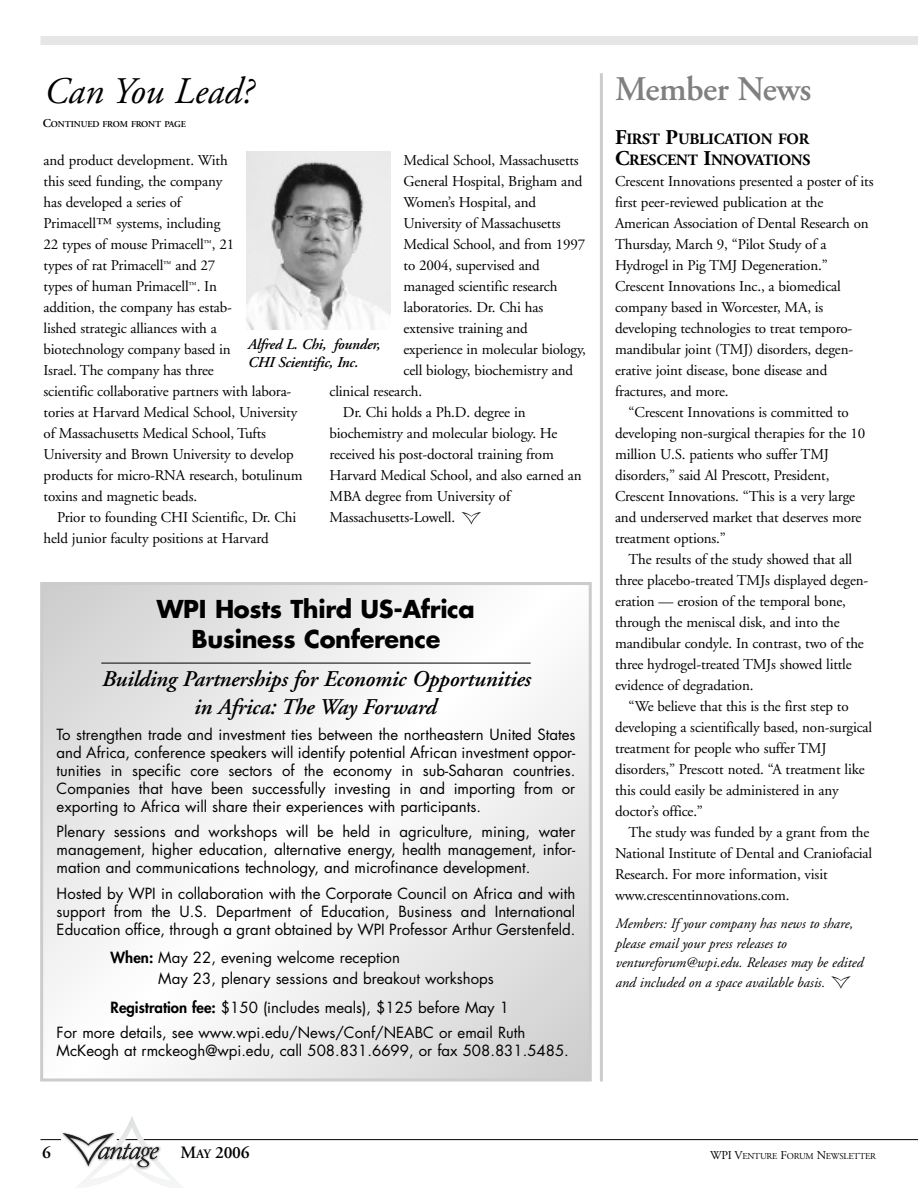
<style>
.page{position:relative;width:918px;height:1188px;background:#fff}
.page>*{position:absolute;margin:0;border:0;box-sizing:border-box;transform-origin:0 0}
.t1{font:italic 37.5px "Adobe Garamond";color:#000}
.t2{font:600 34.5px "Adobe Garamond";letter-spacing:-.015em;color:#808080}
.t3{font:700 24px/30px "Futura";letter-spacing:-.015em;color:#000;text-align:center}
.t4{font:italic 600 22.5px/28.5px "Adobe Garamond";letter-spacing:-.01em;color:#000;text-align:center}
.t5{font:600 17.25px "Adobe Garamond";color:#000}
.t6{font:700 15.75px/21px "Adobe Garamond";letter-spacing:-.015em;color:#000}
.t7{font:15px/21px "Adobe Garamond";letter-spacing:-.01em;color:#000}
.t8{font:15px/18px "Futura";color:#000;text-align:justify}
.t9{font:italic 600 15px/18px "Adobe Garamond";letter-spacing:-.015em;color:#000}
.t10{font:italic 14.25px/19.5px "Adobe Garamond";color:#000}
.t11{font:9px "Adobe Garamond";letter-spacing:-.02em;color:#000}
.t12{font:600 9px "Adobe Garamond";letter-spacing:-.015em;color:#000}
.s1{font-size:12px}
.s2{font-weight:800}
.s3{font-size:21px}
.s4{font-size:12.9px}
</style>
<div class="page">
<hr style="left:113px;top:1139px;width:805px;height:1px;background:#000">
<div style="left:40px;top:36px;width:878px;height:9px;background:#e6e6e6"></div>
<svg style="left:40px;top:1117px;width:148px;height:66px"></svg>
<svg style="left:831px;top:976px;width:20px;height:13px"></svg>
<svg style="left:462px;top:512px;width:19px;height:13px"></svg>
<hr style="left:600px;top:73px;width:3px;height:1008px;background:#ccc">
<svg style="left:50px;top:586px;width:532px;height:492px;fill:#f0f0f0"></svg>
<hr style="left:101px;top:663px;width:430px;height:1px;background:#000">
<div style="left:40px;top:582px;width:552px;height:500px;border:3px solid #ccc"></div>
<img style="left:246px;top:152px;width:144px;height:177px">
<h1 class="t1" style="left:43px;top:77px;width:211px">Can You Lead?</h1>
<p class="t12" style="left:43px;top:121px;width:145px"><span class="s1">C</span>ONTINUED FROM FRONT PAGE</p>
<p class="t7" style="left:44px;top:151px;width:260px">and product development. With<br>this seed funding, the company<br>has developed a series of<br>Primacell™ systems, including<br>22 types of mouse Primacell<sup>™</sup>, 21<br>types of rat Primacell<sup>™</sup> and 27<br>types of human Primacell<sup>™</sup>. In<br>addition, the company has estab-<br>lished strategic alliances with a<br>biotechnology company based in<br>Israel. The company has three<br>scientific collaborative partners with labora&shy;tories at Harvard Medical School, University of Massachusetts Medical School, Tufts University and Brown University to develop products for micro-RNA research, botulinum toxins and magnetic beads.</p>
<p class="t7" style="left:44px;top:508px;width:254px;text-indent:13px">Prior to founding CHI Scientific, Dr. Chi held junior faculty positions at Harvard</p>
<p class="t7" style="left:404px;top:151px;width:177px">Medical School, Massachusetts</p>
<p class="t7" style="left:404px;top:172px;width:180px">General Hospital, Brigham and</p>
<p class="t7" style="left:404px;top:193px;width:134px">Women’s Hospital, and</p>
<p class="t7" style="left:404px;top:214px;width:159px">University of Massachusetts</p>
<p class="t7" style="left:404px;top:235px;width:183px">Medical School, and from 1997</p>
<p class="t7" style="left:404px;top:256px;width:138px">to 2004, supervised and</p>
<p class="t7" style="left:404px;top:277px;width:155px">managed scientific research</p>
<p class="t7" style="left:404px;top:298px;width:141px">laboratories. Dr. Chi has</p>
<p class="t7" style="left:404px;top:319px;width:126px">extensive training and</p>
<p class="t7" style="left:404px;top:340px;width:184px">experience in molecular biology,</p>
<p class="t7" style="left:404px;top:361px;width:171px">cell biology, biochemistry and</p>
<p class="t7" style="left:329px;top:382px;width:94px">clinical research.</p>
<p class="t7" style="left:343px;top:403px;width:184px">Dr. Chi holds a Ph.D. degree in</p>
<p class="t7" style="left:329px;top:424px;width:230px">biochemistry and molecular biology. He</p>
<p class="t7" style="left:329px;top:445px;width:226px">received his post-doctoral training from</p>
<p class="t7" style="left:329px;top:466px;width:254px">Harvard Medical School, and also earned an</p>
<p class="t7" style="left:329px;top:487px;width:182px">MBA degree from University of</p>
<p class="t7" style="left:329px;top:508px;width:127px">Massachusetts-Lowell.</p>
<p class="t9" style="left:248px;top:337px;width:134px">Alfred L. Chi, founder,<br>CHI Scientific, Inc.</p>
<h3 class="t3" style="left:157px;top:597px;width:320px">WPI Hosts Third US-Africa<br>Business Conference</h3>
<h3 class="t4" style="left:101px;top:667px;width:430px">Building Partnerships for Economic Opportunities in Africa: The Way Forward</h3>
<p class="t8" style="left:57px;top:727px;width:520px">To strengthen trade and investment ties between the northeastern United States and Africa, conference speakers will identify potential African investment oppor&shy;tunities in specific core sectors of the economy in sub-Saharan countries.<br>Companies that have been successfully investing in and importing from or exporting to Africa will share their experiences with participants.</p>
<p class="t8" style="left:57px;top:824px;width:520px">Plenary sessions and workshops will be held in agriculture, mining, water management, higher education, alternative energy, health management, infor&shy;mation and communications technology, and microfinance development.</p>
<p class="t8" style="left:57px;top:886px;width:520px">Hosted by WPI in collaboration with the Corporate Council on Africa and with support from the U.S. Department of Education, Business and International Education office, through a grant obtained by WPI Professor Arthur Gerstenfeld.</p>
<p class="t8" style="left:158px;top:949px;width:337px;line-height:21px;text-indent:-48px"><span class="s2">When:</span> May 22, evening welcome reception<br>May 23, plenary sessions and breakout workshops</p>
<p class="t8" style="left:57px;top:996px;width:470px;line-height:25.5px;text-indent:54px"><span class="s2">Registration fee:</span> $150 (includes meals), $125 before May 1<br>For more details, see www.wpi.edu/News/Conf/NEABC or email Ruth</p>
<p class="t8" style="left:57px;top:1043px;width:514px">McKeogh at rmckeogh@wpi.edu, call 508.831.6699, or fax 508.831.5485.</p>
<h2 class="t2" style="left:615px;top:75px;width:198px">Member News</h2>
<p class="t6" style="left:615px;top:129px;width:197px"><span class="s3">F</span>IRST <span class="s3">P</span>UBLICATION FOR<br><span class="s3">C</span>RESCENT <span class="s3">I</span>NNOVATIONS</p>
<p class="t7" style="left:615px;top:172px;width:260px">Crescent Innovations presented a poster of its</p>
<p class="t7" style="left:615px;top:193px;width:210px">first peer-reviewed publication at the</p>
<p class="t7" style="left:615px;top:214px;width:255px">American Association of Dental Research on</p>
<p class="t7" style="left:615px;top:235px;width:213px">Thursday, March 9, “Pilot Study of a</p>
<p class="t7" style="left:615px;top:256px;width:214px">Hydrogel in Pig TMJ Degeneration.”</p>
<p class="t7" style="left:615px;top:277px;width:227px">Crescent Innovations Inc., a biomedical</p>
<p class="t7" style="left:615px;top:298px;width:210px">company based in Worcester, MA, is</p>
<p class="t7" style="left:615px;top:319px;width:239px">developing technologies to treat temporo-</p>
<p class="t7" style="left:615px;top:340px;width:240px">mandibular joint (TMJ) disorders, degen-</p>
<p class="t7" style="left:615px;top:361px;width:214px">erative joint disease, bone disease and</p>
<p class="t7" style="left:615px;top:382px;width:115px">fractures, and more.</p>
<p class="t7" style="left:629px;top:403px;width:222px">“Crescent Innovations is committed to</p>
<p class="t7" style="left:615px;top:424px;width:252px">developing non-surgical therapies for the 10</p>
<p class="t7" style="left:615px;top:445px;width:216px">million U.S. patients who suffer TMJ</p>
<p class="t7" style="left:615px;top:466px;width:216px">disorders,” said Al Prescott, President,</p>
<p class="t7" style="left:615px;top:487px;width:242px">Crescent Innovations. “This is a very large</p>
<p class="t7" style="left:615px;top:508px;width:248px">and underserved market that deserves more</p>
<p class="t7" style="left:615px;top:529px;width:112px">treatment options.”</p>
<p class="t7" style="left:629px;top:550px;width:225px">The results of the study showed that all</p>
<p class="t7" style="left:615px;top:571px;width:255px">three placebo-treated TMJs displayed degen-</p>
<p class="t7" style="left:615px;top:592px;width:232px">eration — erosion of the temporal bone,</p>
<p class="t7" style="left:615px;top:613px;width:226px">through the meniscal disk, and into the</p>
<p class="t7" style="left:615px;top:634px;width:250px">mandibular condyle. In contrast, two of the</p>
<p class="t7" style="left:615px;top:655px;width:238px">three hydrogel-treated TMJs showed little</p>
<p class="t7" style="left:615px;top:676px;width:140px">evidence of degradation.</p>
<p class="t7" style="left:629px;top:697px;width:222px">“We believe that this is the first step to</p>
<p class="t7" style="left:615px;top:718px;width:259px">developing a scientifically based, non-surgical</p>
<p class="t7" style="left:615px;top:739px;width:213px">treatment for people who suffer TMJ</p>
<p class="t7" style="left:615px;top:760px;width:251px">disorders,” Prescott noted. “A treatment like</p>
<p class="t7" style="left:615px;top:781px;width:225px">this could easily be administered in any</p>
<p class="t7" style="left:615px;top:802px;width:89px">doctor’s office.”</p>
<p class="t7" style="left:629px;top:823px;width:242px">The study was funded by a grant from the</p>
<p class="t7" style="left:615px;top:844px;width:259px">National Institute of Dental and Craniofacial</p>
<p class="t7" style="left:615px;top:865px;width:214px">Research. For more information, visit</p>
<p class="t7" style="left:615px;top:886px;width:176px">www.crescentinnovations.com.</p>
<p class="t10" style="left:615px;top:915px;width:249px">Members: If your company has news to share, please email your press releases to ventureforum@wpi.edu. Releases may be edited and included on a space available basis.</p>
<p class="t5" style="left:42px;top:1146px;width:10px">6</p>
<p class="t5" style="left:181px;top:1146px;width:70px">M<span class="s4">AY</span> 2006</p>
<p class="t11" style="left:710px;top:1153px;width:167px"><span class="s1">WPI V</span>ENTURE <span class="s1">F</span>ORUM <span class="s1">N</span>EWSLETTER</p>
</div>
